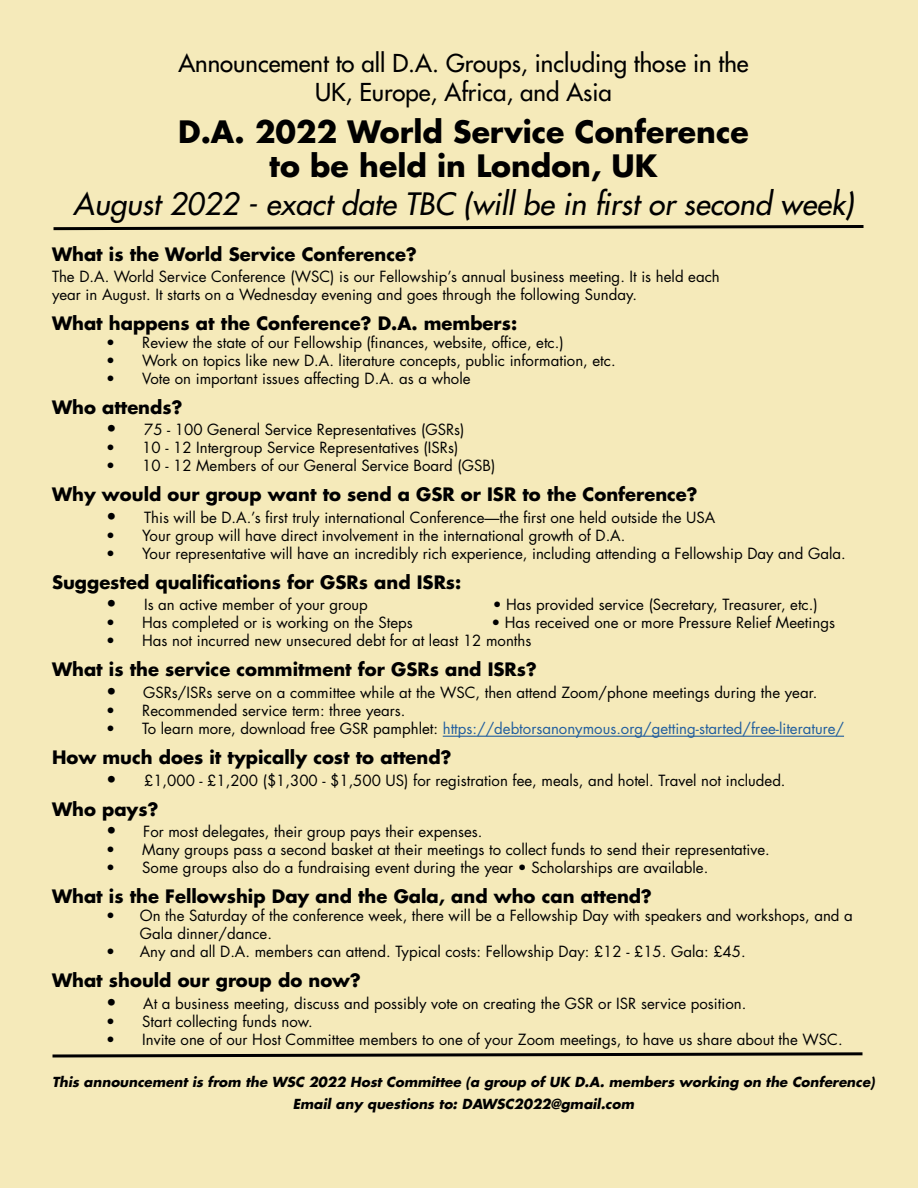
<style>
.page{position:relative;width:918px;height:1188px;background:#f5eaba}
.page>*{position:absolute;margin:0;border:0;box-sizing:border-box;transform-origin:0 0}
.t1{font:italic 30px "Futura";color:#000}
.t2{font:700 30px/34.5px "Futura";color:#000;text-align:center}
.t3{font:24px/28.8px "Futura";color:#000;text-align:center}
.t4{font:700 18px "Futura";color:#000}
.t5{font:15px/18px "Futura";color:#000}
.t6{font:15px "Futura";color:#215e9e}
.t7{font:italic 700 13.5px/22.5px "Futura";color:#000;text-align:center}
.s1{font-size:18px}
.s2{color:#000}
</style>
<div class="page">
<hr style="left:443px;top:736px;width:401px;height:1px;background:#215e9e">
<svg style="left:53px;top:225px;width:811px;height:6px"></svg>
<svg style="left:52px;top:1052px;width:811px;height:6px"></svg>
<h2 class="t3" style="left:178px;top:48px;width:572px">Announcement to all D.A. Groups, including those in the<br>UK, Europe, Africa, and Asia</h2>
<h1 class="t2" style="left:178px;top:113px;width:572px">D.A. 2022 World Service Conference to be held in London, UK</h1>
<h1 class="t1" style="left:73px;top:184px;width:782px">August 2022 - exact date TBC (will be in first or second week)</h1>
<p class="t4" style="left:52px;top:242px;width:366px">What is the World Service Conference?</p>
<p class="t5" style="left:52px;top:267px;width:669px">The D.A. World Service Conference (WSC) is our Fellowship’s annual business meeting. It is held each year in August. It starts on a Wednesday evening and goes through the following Sunday.</p>
<p class="t4" style="left:52px;top:311px;width:467px">What happens at the Conference? D.A. members:</p>
<p class="t5" style="left:106px;top:333px;width:459px">• ● Review the state of our Fellowship (finances, website, office, etc.)</p>
<p class="t5" style="left:106px;top:351px;width:511px">• ● Work on topics like new D.A. literature concepts, public information, etc.</p>
<p class="t5" style="left:106px;top:369px;width:366px">• ● Vote on important issues affecting D.A. as a whole</p>
<p class="t4" style="left:52px;top:395px;width:132px">Who attends?</p>
<p class="t5" style="left:106px;top:420px;width:360px"><span class="s1">• ●</span> 75 - 100 General Service Representatives (GSRs)</p>
<p class="t5" style="left:106px;top:438px;width:354px">• ● 10 - 12 Intergroup Service Representatives (ISRs)</p>
<p class="t5" style="left:106px;top:456px;width:391px">• ● 10 - 12 Members of our General Service Board (GSB)</p>
<p class="t4" style="left:52px;top:482px;width:647px">Why would our group want to send a GSR or ISR to the Conference?</p>
<p class="t5" style="left:106px;top:508px;width:611px"><span class="s1">• ●</span> This will be D.A.’s first truly international Conference—the first one held outside the USA</p>
<p class="t5" style="left:106px;top:526px;width:521px">• ● Your group will have direct involvement in the international growth of D.A.</p>
<p class="t5" style="left:106px;top:544px;width:741px">• ● Your representative will have an incredibly rich experience, including attending a Fellowship Day and Gala.</p>
<p class="t4" style="left:52px;top:570px;width:411px">Suggested qualifications for GSRs and ISRs:</p>
<p class="t5" style="left:106px;top:596px;width:263px"><span class="s1">• ●</span> Is an active member of your group</p>
<p class="t5" style="left:493px;top:596px;width:327px">• Has provided service (Secretary, Treasurer, etc.)</p>
<p class="t5" style="left:106px;top:614px;width:308px">• ● Has completed or is working on the Steps</p>
<p class="t5" style="left:491px;top:614px;width:345px">• Has received one or more Pressure Relief Meetings</p>
<p class="t5" style="left:106px;top:632px;width:427px">• ● Has not incurred new unsecured debt for at least 12 months</p>
<p class="t4" style="left:52px;top:657px;width:486px">What is the service commitment for GSRs and ISRs?</p>
<p class="t5" style="left:106px;top:683px;width:713px"><span class="s1">•</span> GSRs/ISRs serve on a committee while at the WSC, then attend Zoom/phone meetings during the year.</p>
<p class="t5" style="left:106px;top:701px;width:301px">• ● Recommended service term: three years.</p>
<p class="t6" style="left:106px;top:718px;width:740px"><span class="s2">• ● To learn more, download free GSR pamphlet:</span> https://debtorsanonymous.org/getting-started/free-literature/</p>
<p class="t4" style="left:52px;top:745px;width:401px">How much does it typically cost to attend?</p>
<p class="t5" style="left:106px;top:771px;width:681px"><span class="s1">• ●</span> £1,000 - £1,200 ($1,300 - $1,500 US) for registration fee, meals, and hotel. Travel not included.</p>
<p class="t4" style="left:52px;top:796px;width:108px">Who pays?</p>
<p class="t5" style="left:106px;top:822px;width:378px"><span class="s1">•</span> For most delegates, their group pays their expenses.</p>
<p class="t5" style="left:106px;top:840px;width:665px">• ● Many groups pass a second basket at their meetings to collect funds to send their representative.</p>
<p class="t5" style="left:106px;top:858px;width:604px">• ● Some groups also do a fundraising event during the year • Scholarships are available.</p>
<p class="t4" style="left:52px;top:884px;width:601px">What is the Fellowship Day and the Gala, and who can attend?</p>
<p class="t5" style="left:140px;top:906px;width:715px;text-indent:-34px">• On the Saturday of the conference week, there will be a Fellowship Day with speakers and workshops, and a<br>Gala dinner/dance.</p>
<p class="t5" style="left:106px;top:942px;width:641px">• Any and all D.A. members can attend. Typical costs: Fellowship Day: £12 - £15. Gala: £45.</p>
<p class="t4" style="left:52px;top:968px;width:310px">What should our group do now?</p>
<p class="t5" style="left:106px;top:994px;width:642px"><span class="s1">•</span> At a business meeting, discuss and possibly vote on creating the GSR or ISR service position.</p>
<p class="t5" style="left:106px;top:1012px;width:208px">• ● Start collecting funds now.</p>
<p class="t5" style="left:106px;top:1030px;width:738px">• ● Invite one of our Host Committee members to one of your Zoom meetings, to have us share about the WSC.</p>
<p class="t7" style="left:52px;top:1070px;width:825px">This announcement is from the WSC 2022 Host Committee (a group of UK D.A. members working on the Conference)<br>Email any questions to: DAWSC2022@gmail.com</p>
</div>
